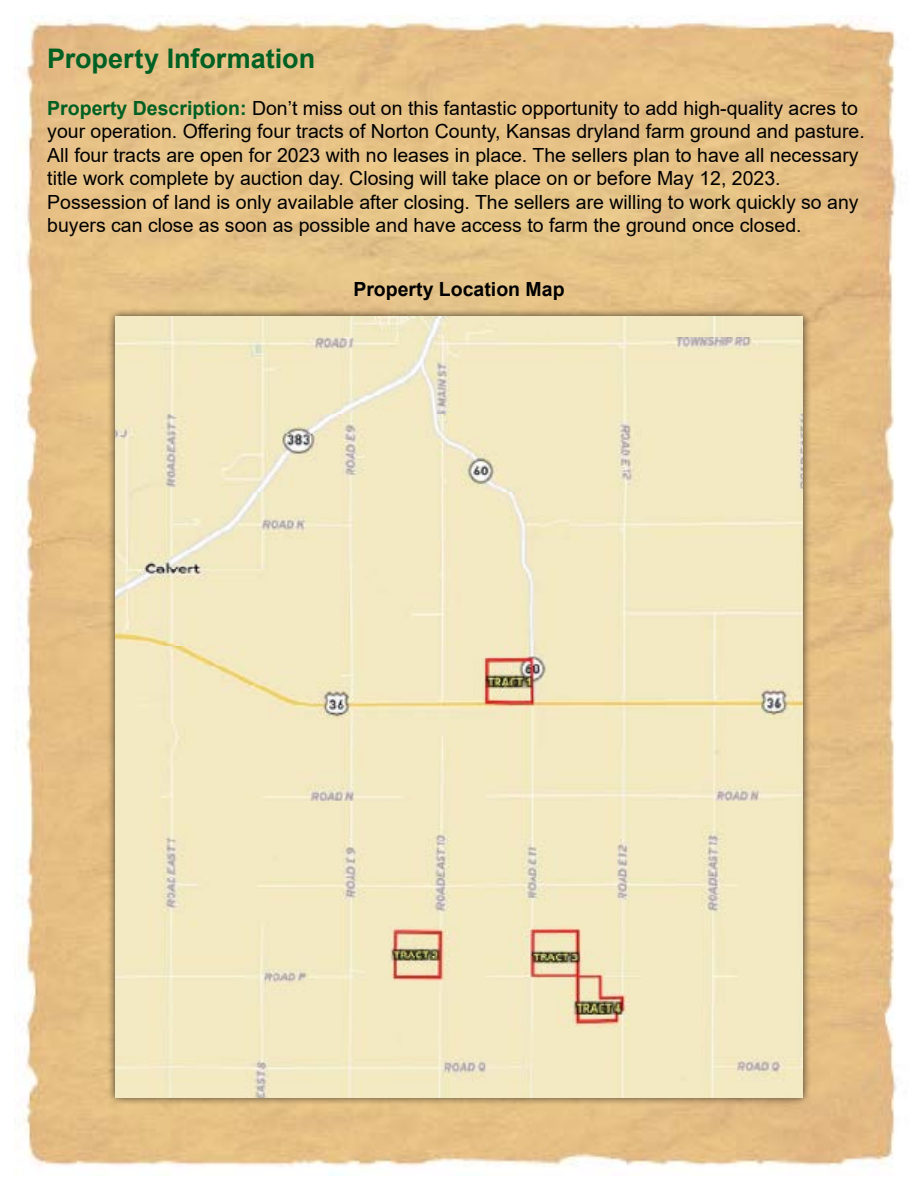
<style>
.page{position:relative;width:918px;height:1188px;background:#fff}
.page>*{position:absolute;margin:0;border:0;box-sizing:border-box;transform-origin:0 0}
.t1{font:700 27px "Arial";color:#006023}
.t2{font:19.5px/23.4px "Arial";color:#000}
.t3{font:700 19.5px "Arial";color:#000}
.s1{font-weight:700;color:#006023}
</style>
<div class="page">
<img style="left:14px;top:15px;width:883px;height:1160px">
<div style="left:107px;top:308px;width:704px;height:798px;background:#000;opacity:.75"></div>
<img style="left:115px;top:316px;width:688px;height:781px">
<h1 class="t1" style="left:47px;top:40px;width:269px">Property Information</h1>
<p class="t2" style="left:47px;top:96px;width:819px"><span class="s1">Property Description:</span> Don’t miss out on this fantastic opportunity to add high-quality acres to your operation. Offering four tracts of Norton County, Kansas dryland farm ground and pasture.<br>All four tracts are open for 2023 with no leases in place. The sellers plan to have all necessary title work complete by auction day. Closing will take place on or before May 12, 2023.<br>Possession of land is only available after closing. The sellers are willing to work quickly so any buyers can close as soon as possible and have access to farm the ground once closed.</p>
<p class="t3" style="left:353px;top:275px;width:213px">Property Location Map</p>
</div>
